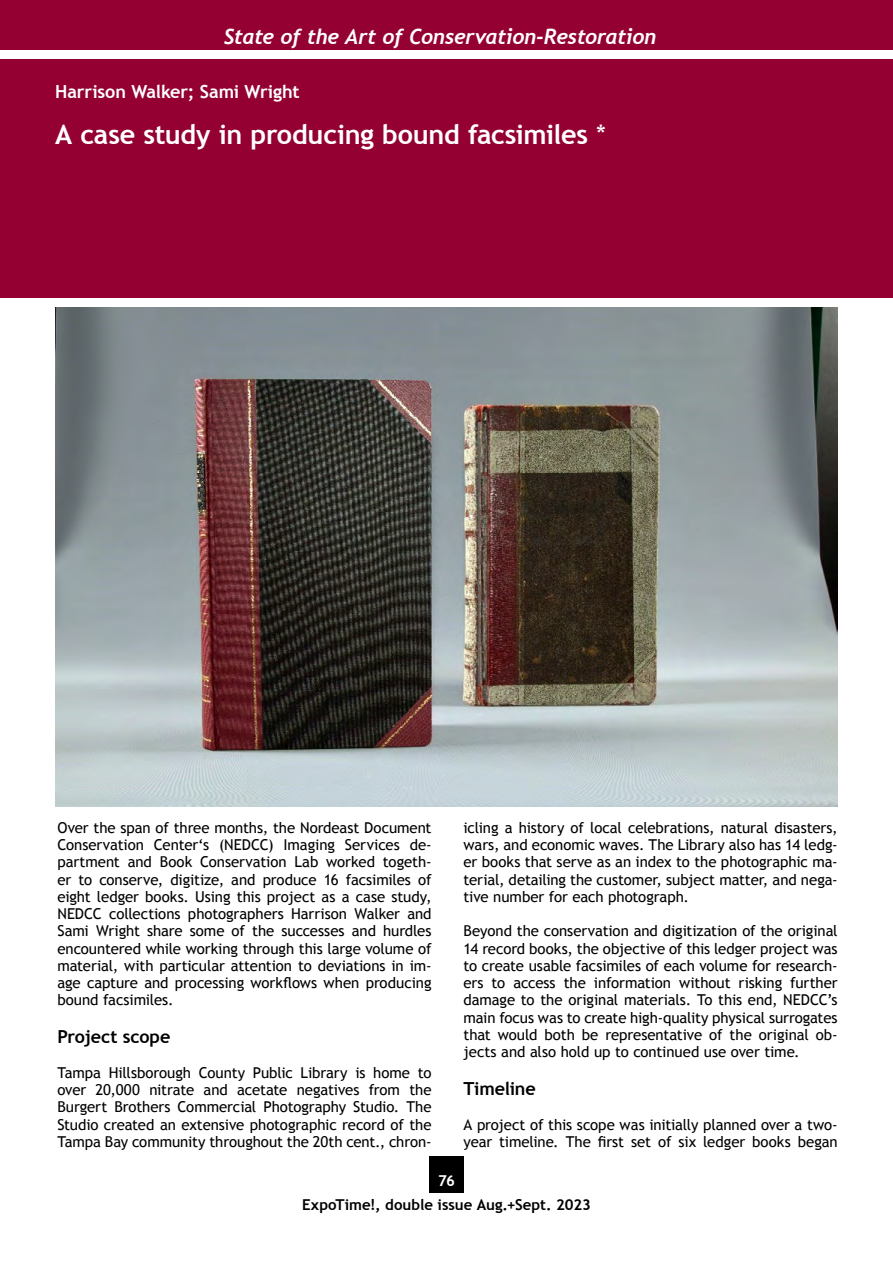
<style>
.page{position:relative;width:893px;height:1263px;background:#fff}
.page>*{position:absolute;margin:0;border:0;box-sizing:border-box;transform-origin:0 0}
.Normal_wrd_6{font:700 27px "Trebuchet MS";letter-spacing:-.01em;color:#fff}
.t1{font:italic 700 21px "Trebuchet";letter-spacing:-.02em;color:#fff}
.Normal_wrd_6-2{font:700 18px "Trebuchet MS";letter-spacing:-.005em;color:#fff}
.Normal_wrd_6-3{font:700 18px "Trebuchet MS";letter-spacing:-.01em;color:#000}
.Normal_wrd_6-4{font:15px/17.2px "Trebuchet MS";letter-spacing:-.005em;color:#000;text-align:justify}
.t2{font:700 15px "Trebuchet MS";letter-spacing:-.005em;color:#000}
.t3{font:700 15px "Trebuchet MS";color:#fff}
.s1{font-weight:400}
</style>
<div class="page">
<div style="left:429px;top:1157px;width:34px;height:36px;background:#000"></div>
<div style="left:0;top:0;width:893px;height:50px;background:#930031"></div>
<div style="left:0;top:60px;width:893px;height:238px;background:#930031"></div>
<img style="left:55px;top:307px;width:783px;height:500px">
<p class="t1" style="left:224px;top:24px;width:434px">State of the Art of Conservation-Restoration</p>
<p class="Normal_wrd_6-2" style="left:55px;top:81px;width:246px">Harrison Walker; Sami Wright</p>
<p class="Normal_wrd_6" style="left:55px;top:118px;width:552px">A case study in producing bound facsimiles <span class="s1">*</span></p>
<p class="Normal_wrd_6-4" style="left:57px;top:819px;width:376px">Over the span of three months, the Nordeast Document Conservation Center‘s (NEDCC) Imaging Services de&shy;partment and Book Conservation Lab worked togeth&shy;er to conserve, digitize, and produce 16 facsimiles of eight ledger books. Using this project as a case study, NEDCC collections photographers Harrison Walker and Sami Wright share some of the successes and hurdles encountered while working through this large volume of material, with particular attention to deviations in im&shy;age capture and processing workflows when producing bound facsimiles.</p>
<p class="Normal_wrd_6-3" style="left:57px;top:1026px;width:114px">Project scope</p>
<p class="Normal_wrd_6-4" style="left:57px;top:1064px;width:376px">Tampa Hillsborough County Public Library is home to over 20,000 nitrate and acetate negatives from the Burgert Brothers Commercial Photography Studio. The Studio created an extensive photographic record of the Tampa Bay community throughout the 20th cent., chron-</p>
<p class="Normal_wrd_6-4" style="left:463px;top:819px;width:376px">icling a history of local celebrations, natural disasters, wars, and economic waves. The Library also has 14 ledg&shy;er books that serve as an index to the photographic ma&shy;terial, detailing the customer, subject matter, and nega&shy;tive number for each photograph.</p>
<p class="Normal_wrd_6-4" style="left:463px;top:923px;width:376px">Beyond the conservation and digitization of the original 14 record books, the objective of this ledger project was to create usable facsimiles of each volume for research&shy;ers to access the information without risking further damage to the original materials. To this end, NEDCC’s main focus was to create high-quality physical surrogates that would both be representative of the original ob&shy;jects and also hold up to continued use over time.</p>
<p class="Normal_wrd_6-3" style="left:463px;top:1077px;width:74px">Timeline</p>
<p class="Normal_wrd_6-4" style="left:463px;top:1116px;width:376px">A project of this scope was initially planned over a two&shy;year timeline. The first set of six ledger books began</p>
<p class="t3" style="left:438px;top:1171px;width:18px">76</p>
<p class="t2" style="left:302px;top:1195px;width:290px">ExpoTime!, double issue Aug.+Sept. 2023</p>
</div>
